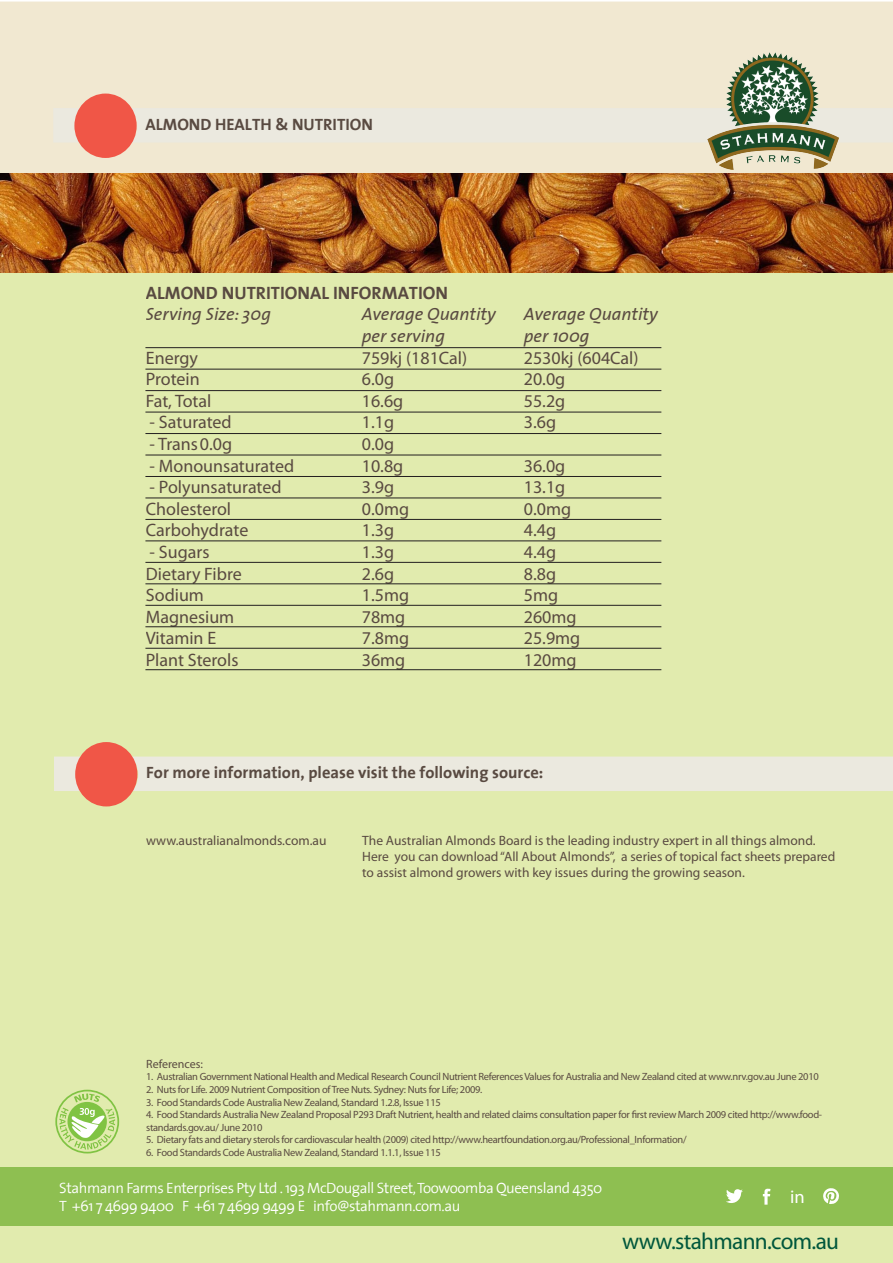
<style>
.page{position:relative;width:893px;height:1263px;background:#fff}
.page>*{position:absolute;margin:0;border:0;box-sizing:border-box;transform-origin:0 0}
.t1{font:23.25px "Myriad Pro";letter-spacing:-.03em;color:#00573c}
.t2{font:18.45px "Myriad Pro";color:#fff}
.t3{font:18px "Myriad Pro";color:#594a41}
.t4{font:italic 18px "The Sans";color:#594a41}
.t5{font:700 18px/21.6px "The Sans";color:#594a41}
.t6{font:700 16.5px "The Sans";color:#594a41}
.t7{font:300 15px/18px "The Sans";letter-spacing:-.03em;color:#fff}
.t8{font:13.5px "Myriad Pro";color:#594a41}
.t9{font:12px "Myriad Pro";color:#594a41}
.t10{font:10.5px/12.6px "Myriad Pro";letter-spacing:-.03em;color:#594a41}
.s1{font-weight:400;font-style:italic}
</style>
<div class="page">
<div style="left:0;top:2px;width:893px;height:171px;background:#f1e8d1"></div>
<div style="left:0;top:269px;width:893px;height:994px;background:#e1ebae"></div>
<div style="left:0;top:1167px;width:893px;height:59px;background:#8ebf51"></div>
<div style="left:53px;top:108px;width:840px;height:35px;background:#ebe9df"></div>
<div style="left:74px;top:94px;width:63px;height:64px;background:#f05647;border-radius:50%"></div>
<svg style="left:726px;top:1189px;width:17px;height:14px"></svg>
<svg style="left:823px;top:1188px;width:16px;height:16px"></svg>
<svg style="left:763px;top:1189px;width:7px;height:15px"></svg>
<img style="left:708px;top:52px;width:131px;height:118px">
<hr style="left:145px;top:369px;width:516px;height:1px;background:#231f20">
<hr style="left:145px;top:390px;width:516px;height:1px;background:#231f20">
<hr style="left:145px;top:412px;width:516px;height:1px;background:#231f20">
<hr style="left:145px;top:433px;width:516px;height:1px;background:#231f20">
<hr style="left:145px;top:455px;width:516px;height:1px;background:#231f20">
<hr style="left:145px;top:476px;width:516px;height:1px;background:#231f20">
<hr style="left:145px;top:498px;width:516px;height:1px;background:#231f20">
<hr style="left:145px;top:519px;width:516px;height:1px;background:#231f20">
<hr style="left:145px;top:540px;width:516px;height:1px;background:#231f20">
<hr style="left:145px;top:562px;width:516px;height:1px;background:#231f20">
<hr style="left:145px;top:583px;width:516px;height:1px;background:#231f20">
<hr style="left:145px;top:605px;width:516px;height:1px;background:#231f20">
<hr style="left:145px;top:626px;width:516px;height:1px;background:#231f20">
<hr style="left:145px;top:648px;width:516px;height:1px;background:#231f20">
<hr style="left:145px;top:669px;width:516px;height:1px;background:#231f20">
<hr style="left:145px;top:347px;width:516px;height:1px;background:#231f20">
<div style="left:54px;top:756px;width:839px;height:35px;background:#ebe9df"></div>
<div style="left:75px;top:742px;width:62px;height:64px;background:#f05647;border-radius:50%"></div>
<img style="left:0;top:173px;width:892px;height:99px">
<svg style="left:55px;top:1090px;width:64px;height:63px"></svg>
<p class="t6" style="left:145px;top:110px;width:229px">ALMOND HEALTH &amp; NUTRITION</p>
<p class="t5" style="left:146px;top:281px;width:304px">ALMOND NUTRITIONAL INFORMATION<br><span class="s1">Serving Size: 30g</span></p>
<p class="t4" style="left:362px;top:299px;width:136px">Average Quantity</p>
<p class="t4" style="left:524px;top:299px;width:136px">Average Quantity</p>
<p class="t4" style="left:362px;top:321px;width:85px">per serving</p>
<p class="t4" style="left:524px;top:321px;width:67px">per 100g</p>
<p class="t3" style="left:146px;top:346px;width:54px">Energy</p>
<p class="t3" style="left:362px;top:346px;width:107px">759kj (181Cal)</p>
<p class="t3" style="left:524px;top:346px;width:116px">2530kj (604Cal)</p>
<p class="t3" style="left:146px;top:368px;width:55px">Protein</p>
<p class="t3" style="left:362px;top:368px;width:34px">6.0g</p>
<p class="t3" style="left:524px;top:368px;width:43px">20.0g</p>
<p class="t3" style="left:146px;top:390px;width:67px">Fat, Total</p>
<p class="t3" style="left:362px;top:390px;width:43px">16.6g</p>
<p class="t3" style="left:524px;top:390px;width:43px">55.2g</p>
<p class="t3" style="left:150px;top:411px;width:84px">- Saturated</p>
<p class="t3" style="left:362px;top:411px;width:34px">1.1g</p>
<p class="t3" style="left:524px;top:411px;width:34px">3.6g</p>
<p class="t3" style="left:150px;top:433px;width:84px">- Trans0.0g</p>
<p class="t3" style="left:362px;top:433px;width:34px">0.0g</p>
<p class="t3" style="left:150px;top:454px;width:146px">- Monounsaturated</p>
<p class="t3" style="left:362px;top:454px;width:43px">10.8g</p>
<p class="t3" style="left:524px;top:454px;width:43px">36.0g</p>
<p class="t3" style="left:150px;top:476px;width:134px">- Polyunsaturated</p>
<p class="t3" style="left:362px;top:476px;width:34px">3.9g</p>
<p class="t3" style="left:524px;top:476px;width:43px">13.1g</p>
<p class="t3" style="left:146px;top:498px;width:87px">Cholesterol</p>
<p class="t3" style="left:362px;top:498px;width:49px">0.0mg</p>
<p class="t3" style="left:524px;top:498px;width:49px">0.0mg</p>
<p class="t3" style="left:146px;top:519px;width:104px">Carbohydrate</p>
<p class="t3" style="left:362px;top:519px;width:34px">1.3g</p>
<p class="t3" style="left:524px;top:519px;width:34px">4.4g</p>
<p class="t3" style="left:150px;top:541px;width:61px">- Sugars</p>
<p class="t3" style="left:362px;top:541px;width:34px">1.3g</p>
<p class="t3" style="left:524px;top:541px;width:34px">4.4g</p>
<p class="t3" style="left:146px;top:562px;width:97px">Dietary Fibre</p>
<p class="t3" style="left:362px;top:562px;width:34px">2.6g</p>
<p class="t3" style="left:524px;top:562px;width:34px">8.8g</p>
<p class="t3" style="left:146px;top:584px;width:60px">Sodium</p>
<p class="t3" style="left:362px;top:584px;width:49px">1.5mg</p>
<p class="t3" style="left:524px;top:584px;width:36px">5mg</p>
<p class="t3" style="left:146px;top:606px;width:90px">Magnesium</p>
<p class="t3" style="left:362px;top:606px;width:45px">78mg</p>
<p class="t3" style="left:524px;top:606px;width:54px">260mg</p>
<p class="t3" style="left:146px;top:627px;width:72px">Vitamin E</p>
<p class="t3" style="left:362px;top:627px;width:49px">7.8mg</p>
<p class="t3" style="left:524px;top:627px;width:58px">25.9mg</p>
<p class="t3" style="left:146px;top:649px;width:94px">Plant Sterols</p>
<p class="t3" style="left:362px;top:649px;width:45px">36mg</p>
<p class="t3" style="left:524px;top:649px;width:54px">120mg</p>
<p class="t6" style="left:146px;top:759px;width:399px">For more information, please visit the following source:</p>
<p class="t8" style="left:146px;top:832px;width:182px">www.australianalmonds.com.au</p>
<p class="t8" style="left:362px;top:832px;width:455px">The Australian Almonds Board is the leading industry expert in all things almond.</p>
<p class="t8" style="left:362px;top:848px;width:475px">Here you can download “All About Almonds”, a series of topical fact sheets prepared</p>
<p class="t8" style="left:362px;top:864px;width:384px">to assist almond growers with key issues during the growing season.</p>
<p class="t9" style="left:146px;top:1056px;width:58px">References:</p>
<p class="t10" style="left:146px;top:1070px;width:674px">1. Australian Government National Health and Medical Research Council Nutrient References Values for Australia and New Zealand cited at www.nrv.gov.au June 2010</p>
<p class="t10" style="left:146px;top:1083px;width:338px">2. Nuts for Life. 2009 Nutrient Composition of Tree Nuts. Sydney: Nuts for Life; 2009.</p>
<p class="t10" style="left:146px;top:1095px;width:296px">3. Food Standards Code Australia New Zealand, Standard 1.2.8, Issue 115</p>
<p class="t10" style="left:146px;top:1108px;width:677px">4. Food Standards Australia New Zealand Proposal P293 Draft Nutrient, health and related claims consultation paper for first review March 2009 cited http://www.food&shy;standards.gov.au/ June 2010</p>
<p class="t10" style="left:146px;top:1133px;width:542px">5. Dietary fats and dietary sterols for cardiovascular health (2009) cited http://www.heartfoundation.org.au/Professional_Information/</p>
<p class="t10" style="left:146px;top:1146px;width:296px">6. Food Standards Code Australia New Zealand, Standard 1.1.1, Issue 115</p>
<p class="t7" style="left:59px;top:1178px;width:545px">Stahmann Farms Enterprises Pty Ltd . 193 McDougall Street, Toowoomba Queensland 4350<br>T +61 7 4699 9400 F +61 7 4699 9499 E info@stahmann.com.au</p>
<h2 class="t2" style="left:790px;top:1186px;width:16px">in</h2>
<p class="t1" style="left:622px;top:1227px;width:218px">www.stahmann.com.au</p>
</div>
